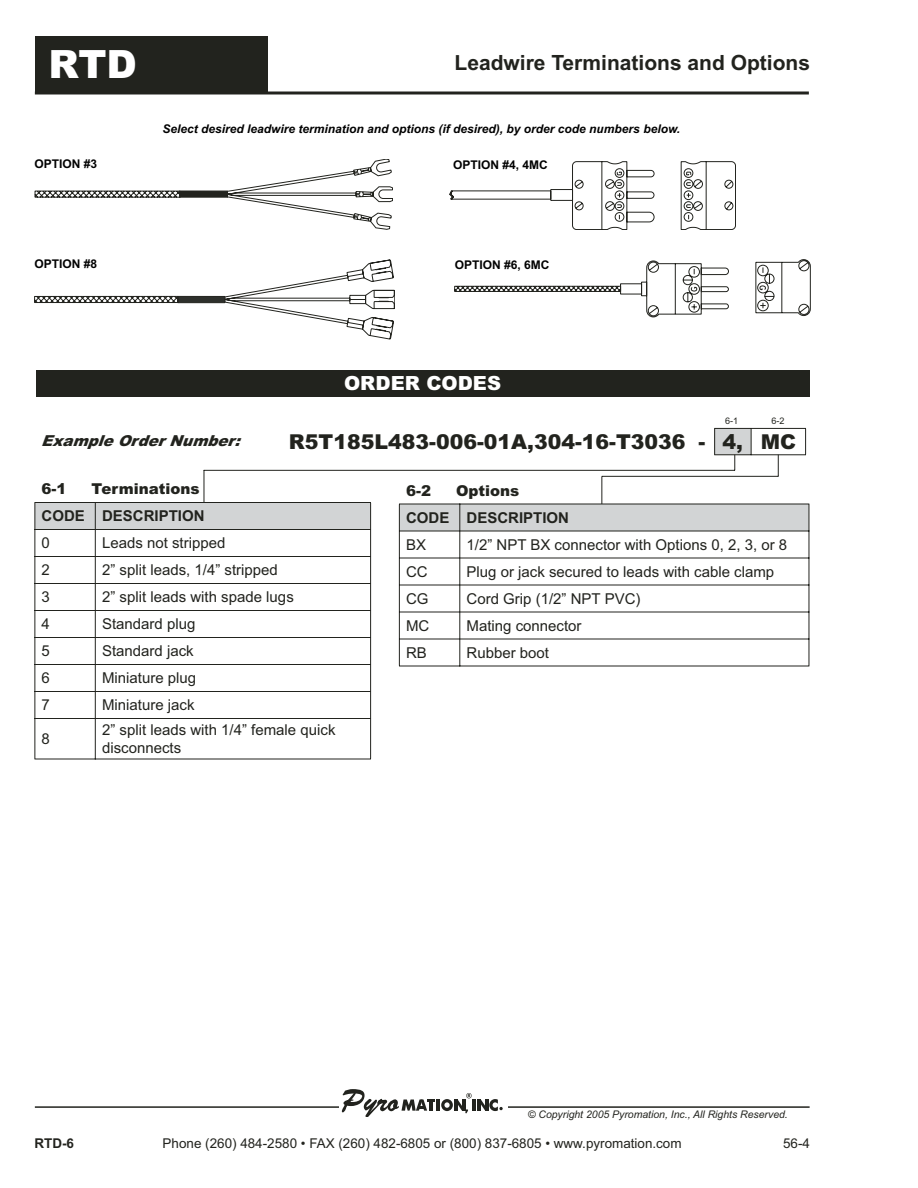
<style>
.page{position:relative;width:918px;height:1188px;background:#fff}
.page>*{position:absolute;margin:0;border:0;box-sizing:border-box;transform-origin:0 0}
.t1{font:900 39px "Arial";color:#fff}
.t2{font:700 21px "Arial";color:#22231e}
.t3{font:900 20.55px "Arial";color:#22231e}
.t4{font:900 19.5px "Arial";color:#fff}
.t5{font:italic 900 15.15px "Arial";color:#22231e}
.t6{font:15px/18px "Arial";color:#22231e}
.t7{font:700 15px "Arial";color:#22231e}
.t8{font:900 15px "Arial";color:#22231e}
.t9{font:13.5px "Arial";color:#22231e}
.t10{font:700 13.5px "Arial";color:#22231e}
.t11{font:italic 700 12px "Arial";color:#000}
.t12{font:700 12px "Arial";color:#000}
.t13{font:italic 10.5px "Arial";color:#22231e}
.t14{font:9px "Arial";color:#22231e}
</style>
<div class="page">
<div style="left:35px;top:36px;width:232px;height:57px;background:#22231e"></div>
<hr style="left:35px;top:92px;width:774px;height:2px;background:#22231e">
<hr style="left:35px;top:1106px;width:775px;height:2px;background:#22231e">
<div style="left:339px;top:1083px;width:168px;height:34px;background:#fff"></div>
<svg style="left:342px;top:1089px;width:93px;height:28px"></svg>
<hr style="left:436px;top:1100px;width:4px;height:11px;background:#22231e">
<hr style="left:472px;top:1100px;width:4px;height:11px;background:#22231e">
<svg style="left:478px;top:1099px;width:25px;height:12px"></svg>
<svg style="left:441px;top:1093px;width:31px;height:20px"></svg>
<div style="left:36px;top:370px;width:774px;height:27px;background:#22231e"></div>
<svg style="left:35px;top:159px;width:358px;height:70px"></svg>
<svg style="left:34px;top:260px;width:361px;height:79px"></svg>
<svg style="left:454px;top:260px;width:356px;height:57px"></svg>
<hr style="left:204px;top:470px;width:531px;height:1px;background:#22231e">
<hr style="left:204px;top:470px;width:1px;height:33px;background:#22231e">
<svg style="left:450px;top:162px;width:286px;height:68px"></svg>
<hr style="left:34px;top:719px;width:1px;height:40px;background:#22231e">
<svg style="left:34px;top:502px;width:337px;height:217px"></svg>
<hr style="left:95px;top:719px;width:1px;height:40px;background:#22231e">
<hr style="left:370px;top:719px;width:1px;height:40px;background:#22231e">
<hr style="left:34px;top:759px;width:61px;height:1px;background:#22231e">
<hr style="left:96px;top:759px;width:275px;height:1px;background:#22231e">
<svg style="left:399px;top:428px;width:411px;height:239px"></svg>
<hr style="left:399px;top:666px;width:60px;height:1px;background:#22231e">
<hr style="left:460px;top:666px;width:349px;height:1px;background:#22231e">
<h1 class="t1" style="left:48px;top:51px;width:90px">RTD</h1>
<h2 class="t2" style="left:455px;top:55px;width:357px">Leadwire Terminations and Options</h2>
<p class="t12" style="left:34px;top:160px;width:64px">OPTION #3</p>
<p class="t11" style="left:162px;top:125px;width:519px">Select desired leadwire termination and options (if desired), by order code numbers below.</p>
<p class="t12" style="left:453px;top:161px;width:96px">OPTION #4, 4MC</p>
<p class="t12" style="left:34px;top:260px;width:64px">OPTION #8</p>
<p class="t12" style="left:455px;top:261px;width:96px">OPTION #6, 6MC</p>
<h3 class="t4" style="left:344px;top:376px;width:159px">ORDER CODES</h3>
<p class="t14" style="left:725px;top:417px;width:15px">6-1</p>
<p class="t14" style="left:772px;top:418px;width:15px">6-2</p>
<h3 class="t3" style="left:289px;top:434px;width:398px">R5T185L483-006-01A,304-16-T3036</h3>
<p class="t5" style="left:41px;top:436px;width:205px">Example OrderNumber:</p>
<h3 class="t3" style="left:698px;top:434px;width:99px">- 4, MC</h3>
<p class="t8" style="left:42px;top:483px;width:27px">6-1</p>
<p class="t8" style="left:92px;top:483px;width:109px">Terminations</p>
<p class="t7" style="left:42px;top:511px;width:164px">CODE DESCRIPTION</p>
<p class="t6" style="left:42px;top:536px;width:10px">0</p>
<p class="t6" style="left:102px;top:536px;width:125px">Leads not stripped</p>
<p class="t6" style="left:42px;top:563px;width:10px">2</p>
<p class="t6" style="left:102px;top:563px;width:177px">2” split leads, 1/4” stripped</p>
<p class="t6" style="left:42px;top:590px;width:10px">3</p>
<p class="t6" style="left:102px;top:590px;width:193px">2” split leads with spade lugs</p>
<p class="t6" style="left:42px;top:617px;width:10px">4</p>
<p class="t6" style="left:102px;top:617px;width:95px">Standard plug</p>
<p class="t6" style="left:42px;top:644px;width:10px">5</p>
<p class="t6" style="left:102px;top:644px;width:93px">Standard jack</p>
<p class="t6" style="left:42px;top:671px;width:10px">6</p>
<p class="t6" style="left:102px;top:671px;width:96px">Miniature plug</p>
<p class="t6" style="left:42px;top:698px;width:10px">7</p>
<p class="t6" style="left:102px;top:698px;width:94px">Miniature jack</p>
<p class="t6" style="left:42px;top:731px;width:10px">8</p>
<p class="t6" style="left:102px;top:722px;width:235px">2” split leads with 1/4” female quick disconnects</p>
<p class="t8" style="left:406px;top:485px;width:27px">6-2</p>
<p class="t8" style="left:456px;top:485px;width:65px">Options</p>
<p class="t7" style="left:406px;top:512px;width:164px">CODE DESCRIPTION</p>
<p class="t6" style="left:406px;top:537px;width:22px">BX</p>
<p class="t6" style="left:467px;top:537px;width:322px">1/2” NPT BX connector with Options 0, 2, 3, or 8</p>
<p class="t6" style="left:406px;top:564px;width:23px">CC</p>
<p class="t6" style="left:467px;top:564px;width:309px">Plug or jack secured to leads with cable clamp</p>
<p class="t6" style="left:406px;top:591px;width:24px">CG</p>
<p class="t6" style="left:467px;top:591px;width:175px">Cord Grip (1/2” NPT PVC)</p>
<p class="t6" style="left:406px;top:618px;width:25px">MC</p>
<p class="t6" style="left:467px;top:618px;width:117px">Mating connector</p>
<p class="t6" style="left:406px;top:645px;width:22px">RB</p>
<p class="t6" style="left:467px;top:645px;width:84px">Rubber boot</p>
<p class="t13" style="left:528px;top:1111px;width:262px">© Copyright 2005 Pyromation, Inc., All Rights Reserved.</p>
<p class="t10" style="left:35px;top:1138px;width:41px">RTD-6</p>
<p class="t9" style="left:163px;top:1138px;width:520px">Phone (260) 484-2580 • FAX (260) 482-6805 or (800) 837-6805 • www.pyromation.com</p>
<p class="t9" style="left:783px;top:1138px;width:28px">56-4</p>
</div>
